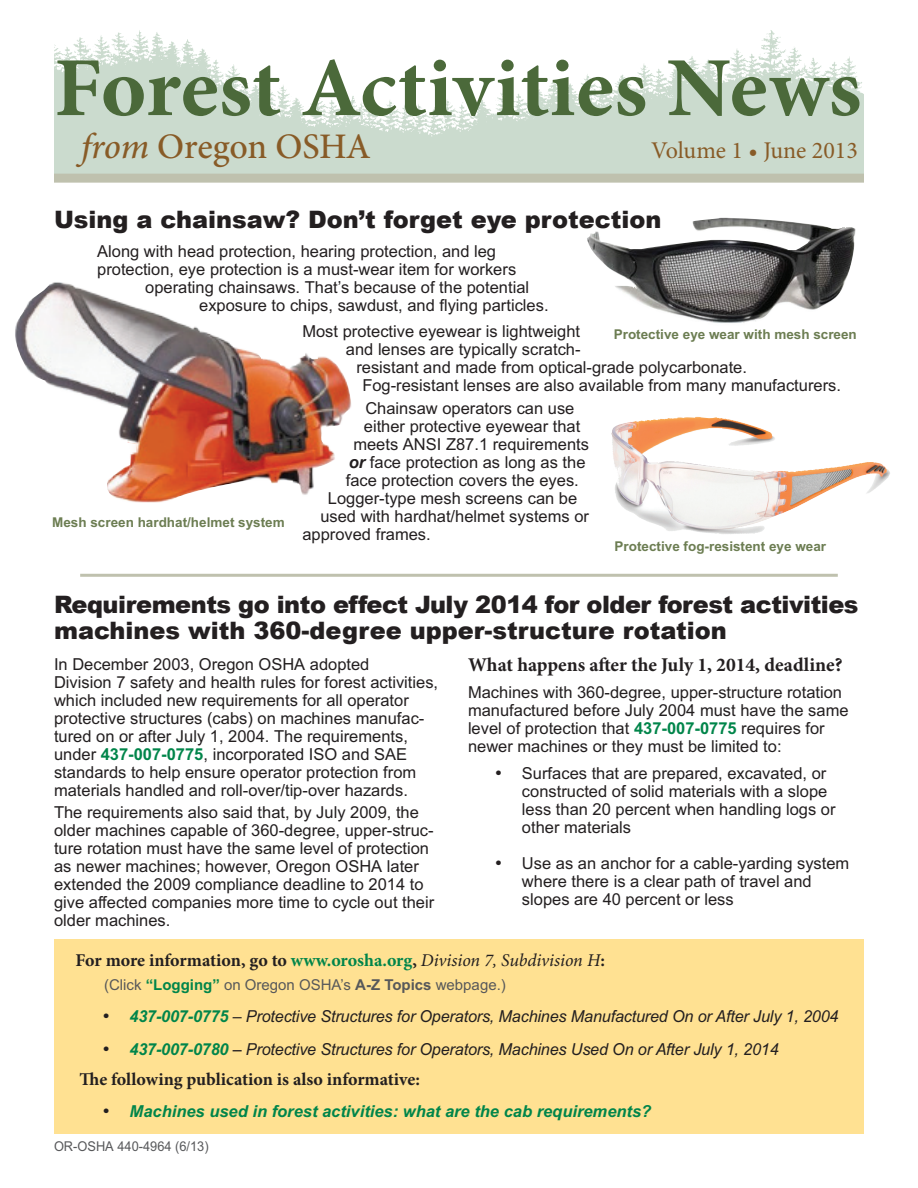
<style>
.page{position:relative;width:918px;height:1188px;background:#fff}
.page>*{position:absolute;margin:0;border:0;box-sizing:border-box;transform-origin:0 0}
.t1{font:700 84px "Minion Pro";color:#4b693a}
.t2{font:500 36px "Minion Pro";letter-spacing:-.01em;color:#885b27}
.t3{font:900 24px/25.5px "Arial";letter-spacing:-.02em;color:#231f20}
.t4{font:900 24px "Arial";color:#231f20}
.t5{font:24px "Minion Pro";letter-spacing:-.005em;color:#885b27}
.t6{font:700 19.5px "Minion Pro";color:#231f20}
.t7{font:700 18px "Minion Pro";color:#231f20}
.t8{font:16.5px/18px "Arial";color:#231f20}
.t9{font:italic 16.5px "Arial";letter-spacing:-.01em;color:#231f20}
.t10{font:italic 700 16.5px "Arial";color:#00854a}
.t11{font:15px "Arial";color:#57585a}
.t12{font:700 13.5px "Arial";color:#6c7d52}
.t13{font:13.5px "Arial";color:#57585a;scale:.95 1}
.s1{font-style:italic}
.s2{font-weight:700;font-style:italic}
.s3{font-weight:700;color:#00854a}
.s4{color:#00854a}
.s5{font-weight:400;font-style:italic}
.s6{font-weight:700}
.s7{font-style:normal}
.s8{font-style:inherit}
.s9{color:#231f20}
</style>
<div class="page">
<img style="left:54px;top:30px;width:810px;height:144px">
<div style="left:54px;top:940px;width:810px;height:194px;background:#ffe192"></div>
<div style="left:54px;top:174px;width:810px;height:9px;background:#bfc1ae"></div>
<img style="left:15px;top:282px;width:336px;height:221px">
<hr style="left:80px;top:574px;width:758px;height:3px;background:#bfc1ae">
<img style="left:587px;top:218px;width:268px;height:105px">
<img style="left:611px;top:417px;width:84px;height:33px">
<h1 class="t1" style="left:54px;top:38px;width:809px">Forest Activities News</h1>
<h2 class="t2" style="left:81px;top:122px;width:291px"><span class="s1">from</span> Oregon OSHA</h2>
<h3 class="t5" style="left:651px;top:136px;width:208px">Volume 1 • June 2013</h3>
<h3 class="t4" style="left:54px;top:206px;width:609px">Using a chainsaw? Don’t forget eye protection</h3>
<p class="t8" style="left:97px;top:242px;width:400px">Along with head protection, hearing protection, and leg</p>
<p class="t8" style="left:97px;top:260px;width:421px">protection, eye protection is a must-wear item for workers</p>
<p class="t8" style="left:145px;top:278px;width:385px">operating chainsaws. That’s because of the potential</p>
<p class="t8" style="left:199px;top:296px;width:351px">exposure to chips, sawdust, and flying particles.</p>
<p class="t12" style="left:52px;top:515px;width:234px">Mesh screen hardhat/helmet system</p>
<p class="t8" style="left:302px;top:322px;width:279px">Most protective eyewear is lightweight</p>
<p class="t8" style="left:346px;top:340px;width:236px">and lenses are typically scratch-</p>
<p class="t8" style="left:356px;top:358px;width:392px">resistant and made from optical-grade polycarbonate.</p>
<p class="t8" style="left:362px;top:376px;width:480px">Fog-resistant lenses are also available from many manufacturers.</p>
<p class="t8" style="left:365px;top:399px;width:211px">Chainsaw operators can use</p>
<p class="t8" style="left:364px;top:417px;width:218px">either protective eyewear that</p>
<p class="t8" style="left:353px;top:435px;width:237px">meets ANSI Z87.1 requirements</p>
<p class="t8" style="left:349px;top:453px;width:238px"><span class="s2">or</span> face protection as long as the</p>
<p class="t8" style="left:346px;top:471px;width:234px">face protection covers the eyes.</p>
<p class="t8" style="left:328px;top:489px;width:251px">Logger-type mesh screens can be</p>
<p class="t8" style="left:320px;top:507px;width:270px">used with hardhat/helmet systems or</p>
<p class="t8" style="left:302px;top:525px;width:130px">approved frames.</p>
<p class="t12" style="left:614px;top:327px;width:245px">Protective eye wear with mesh screen</p>
<p class="t12" style="left:615px;top:538px;width:213px">Protective fog-resistent eye wear</p>
<h3 class="t3" style="left:54px;top:592px;width:806px">Requirements go into effect July 2014 for older forest activities machines with 360-degree upper-structure rotation</h3>
<p class="t8" style="left:54px;top:655px;width:386px">In December 2003, Oregon OSHA adopted<br>Division 7 safety and health rules for forest activities, which included new requirements for all operator protective structures (cabs) on machines manufac&shy;tured on or after July 1, 2004. The requirements, under <span class="s3">437-007-0775</span>, incorporated ISO and SAE standards to help ensure operator protection from materials handled and roll-over/tip-over hazards.</p>
<p class="t8" style="left:54px;top:804px;width:382px">The requirements also said that, by July 2009, the older machines capable of 360-degree, upper-struc&shy;ture rotation must have the same level of protection as newer machines; however, Oregon OSHA later extended the 2009 compliance deadline to 2014 to give affected companies more time to cycle out their older machines.</p>
<p class="t6" style="left:468px;top:653px;width:376px">What happens after the July 1, 2014, deadline?</p>
<p class="t8" style="left:468px;top:683px;width:382px">Machines with 360-degree, upper-structure rotation manufactured before July 2004 must have the same level of protection that <span class="s3">437-007-0775</span> requires for newer machines or they must be limited to:</p>
<p class="t8" style="left:522px;top:764px;width:315px;text-indent:-27px">• Surfaces that are prepared, excavated, or constructed of solid materials with a slope less than 20 percent when handling logs or other materials</p>
<p class="t8" style="left:522px;top:854px;width:329px;text-indent:-27px">• Use as an anchor for a cable-yarding system where there is a clear path of travel and slopes are 40 percent or less</p>
<p class="t7" style="left:76px;top:949px;width:531px">For more information, go to <span class="s4">www.orosha.org</span>, <span class="s5">Division 7, Subdivision H</span>:</p>
<p class="t11" style="left:104px;top:976px;width:403px">(Click <span class="s3">“Logging”</span> on Oregon OSHA’s <span class="s6">A-Z Topics</span> webpage.)</p>
<p class="t9" style="left:103px;top:1006px;width:738px">• <span class="s3">437-007-0775</span> <span class="s7">–</span> Protective Structures for Operators, Machines Manufactured On or After July 1, 2004</p>
<p class="t9" style="left:103px;top:1040px;width:678px">• <span class="s3">437-007-0780</span> <span class="s8">–</span> Protective Structures for Operators, Machines Used On or After July 1, 2014</p>
<p class="t7" style="left:80px;top:1069px;width:342px">The following publication is also informative:</p>
<p class="t10" style="left:103px;top:1102px;width:550px"><span class="s9">•</span> Machines used in forest activities: what are the cab requirements?</p>
<p class="t13" style="left:54px;top:1138px;width:164px">OR-OSHA 440-4964 (6/13)</p>
</div>
